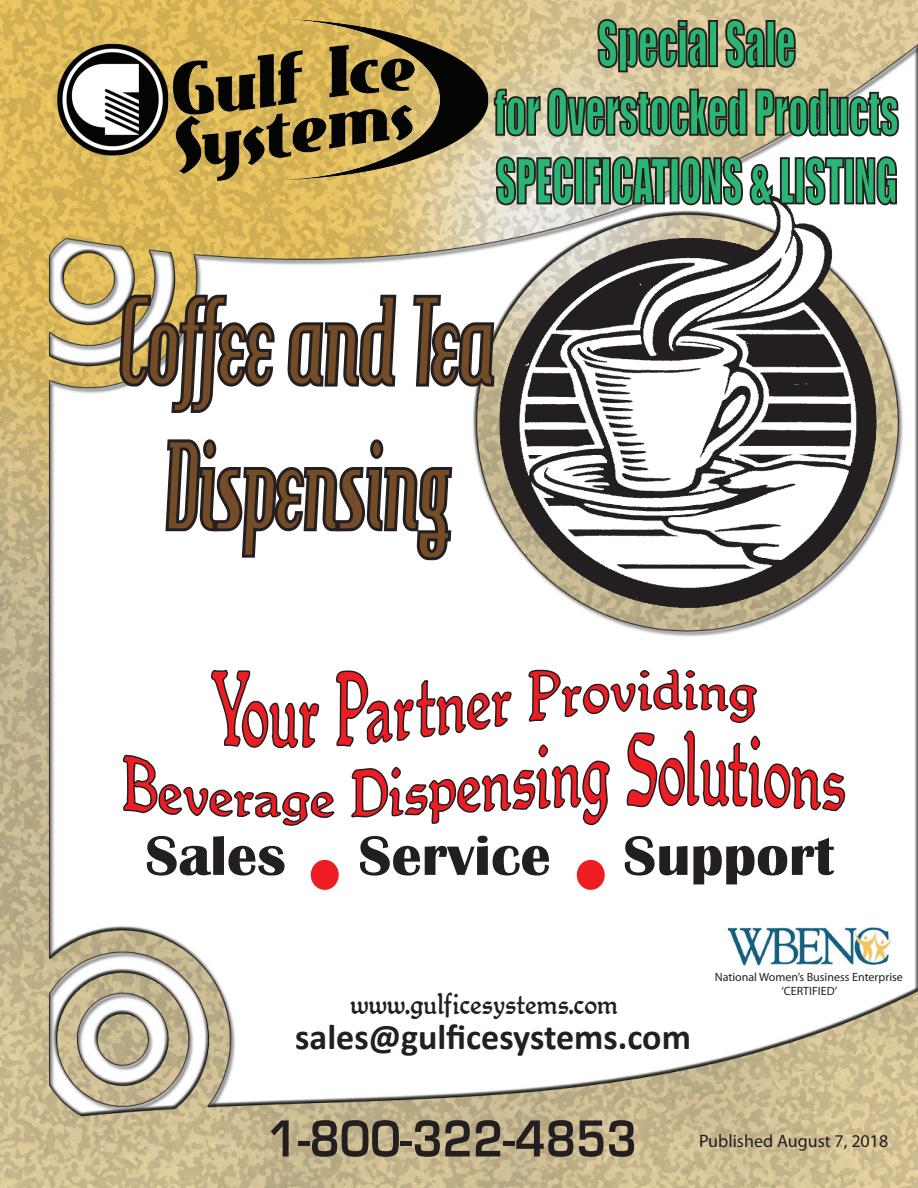
<style>
.page{position:relative;width:918px;height:1188px;background:#fff}
.page>*{position:absolute;margin:0;border:0;box-sizing:border-box;transform-origin:0 0}
.t1{font:120.6px/144.8px "Hamburger Heaven";color:#744c27;text-align:center;scale:.62 1}
.t2{font:700 57.45px "Britannic";color:#231f20;scale:1.05 1}
.t3{font:57.15px/68.7px "Impact";color:#2bb572;text-align:center;scale:.68 1}
.t4{font:700 54px "Photo";color:#231f20}
.t5{font:700 36px "Calibri";color:#231f20}
.t6{font:25.05px "Queen Empress";color:#231f20;scale:.95 1}
.t7{font:18px "Myriad Pro";color:#231f20}
.t8{font:12px/14.4px "Myriad Pro";color:#231f20;text-align:center}
</style>
<div class="page">
<img style="left:0;top:0;width:918px;height:1188px">
<svg style="left:122px;top:629px;width:724px;height:198px"></svg>
<div style="left:311px;top:860px;width:28px;height:30px;background:#ee1d23;border-radius:50%"></div>
<div style="left:577px;top:860px;width:28px;height:30px;background:#ee1d23;border-radius:50%"></div>
<img style="left:725px;top:924px;width:169px;height:44px">
<img style="left:52px;top:15px;width:443px;height:173px">
<svg style="left:121px;top:293px;width:155px;height:121px"></svg>
<svg style="left:288px;top:293px;width:110px;height:95px"></svg>
<svg style="left:412px;top:293px;width:84px;height:95px"></svg>
<svg style="left:164px;top:438px;width:290px;height:124px"></svg>
<img style="left:497px;top:207px;width:381px;height:403px">
<svg style="left:596px;top:18px;width:112px;height:55px"></svg>
<div style="left:708px;top:20px;width:10px;height:47px;border:2px solid #231f20"></div>
<svg style="left:724px;top:18px;width:42px;height:51px"></svg>
<div style="left:766px;top:20px;width:9px;height:47px;border:2px solid #231f20"></div>
<svg style="left:775px;top:26px;width:22px;height:43px"></svg>
<svg style="left:493px;top:86px;width:407px;height:121px"></svg>
<p class="t3" style="left:495px;top:8px;width:596px">Special Sale<br>for Overstocked Products<br>SPECIFICATIONS &amp; LISTING</p>
<h1 class="t1" style="left:119px;top:271px;width:606px">Coffee and Tea<br>Dispensing</h1>
<p class="t2" style="left:145px;top:823px;width:135px">Sales</p>
<p class="t2" style="left:358px;top:823px;width:185px">Service</p>
<p class="t2" style="left:623px;top:823px;width:203px">Support</p>
<p class="t6" style="left:350px;top:992px;width:284px">www.gulficesystems.com</p>
<p class="t5" style="left:295px;top:1012px;width:397px">sales@gulficesystems.com</p>
<p class="t8" style="left:715px;top:969px;width:190px">National Women’s Business Enterprise ‘CERTIFIED’</p>
<p class="t4" style="left:267px;top:1109px;width:371px">1-800-322-4853</p>
<p class="t7" style="left:699px;top:1130px;width:191px">Published August 7, 2018</p>
</div>
